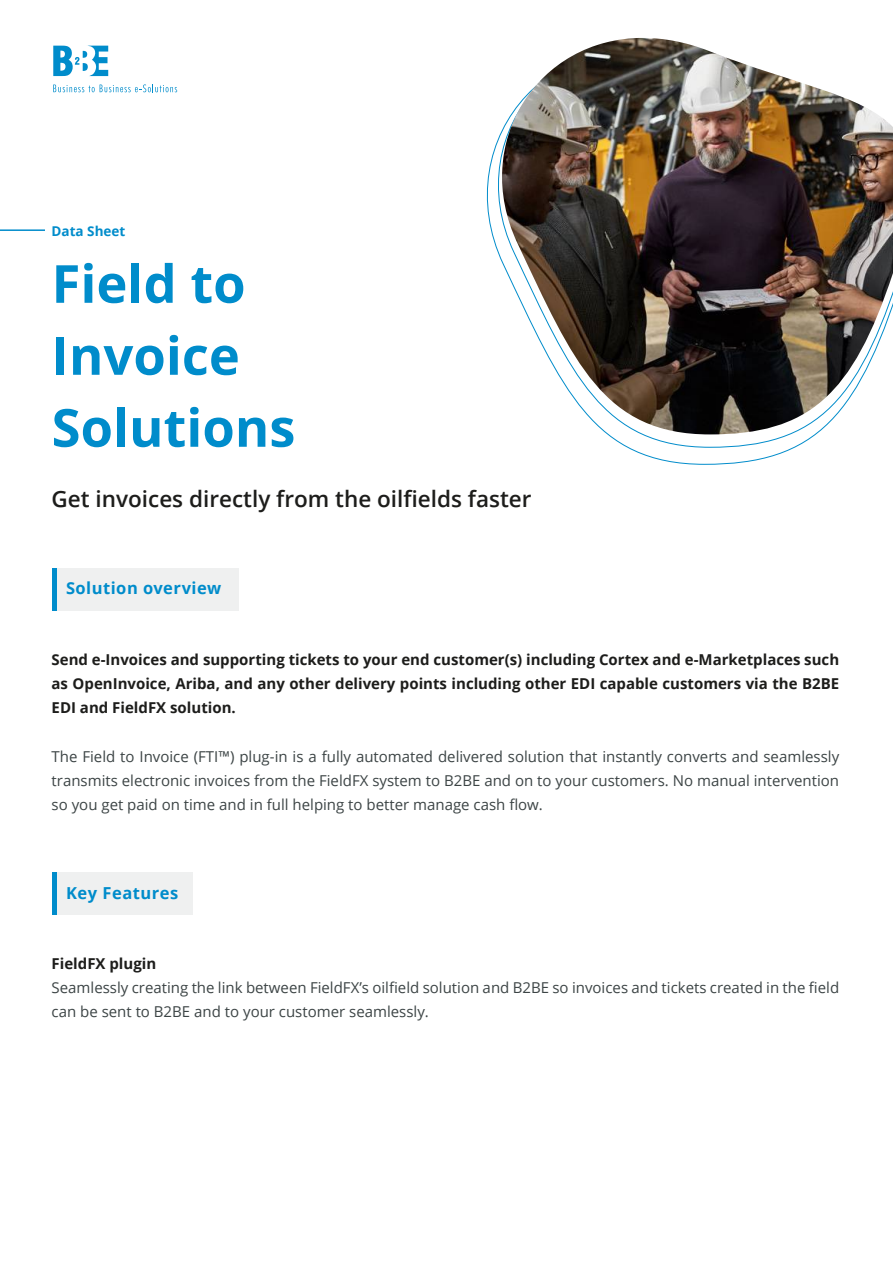
<style>
.page{position:relative;width:893px;height:1263px;background:#fff}
.page>*{position:absolute;margin:0;border:0;box-sizing:border-box;transform-origin:0 0}
.t1{font:700 52.5px/72px "Open Sans";color:#008ccb}
.t2{font:600 22.5px "Open Sans";color:#1d1d1b}
.t3{font:700 16.5px "Open Sans";letter-spacing:.03em;color:#008ccb}
.t4{font:15px/24px "Open Sans";color:#3c4445;text-align:justify}
.t5{font:700 15px/24px "Open Sans";color:#1d1d1b;text-align:justify}
.t6{font:700 13.5px "Open Sans";color:#008ccb}
</style>
<div class="page">
<img style="left:486px;top:38px;width:407px;height:396px">
<div style="left:52px;top:568px;width:187px;height:42px;background:#eff0f0"></div>
<div style="left:52px;top:568px;width:5px;height:42px;background:#008ccb"></div>
<div style="left:52px;top:872px;width:141px;height:43px;background:#eff0f0"></div>
<div style="left:52px;top:872px;width:5px;height:43px;background:#008ccb"></div>
<svg style="left:53px;top:45px;width:55px;height:31px"></svg>
<svg style="left:53px;top:84px;width:124px;height:8px"></svg>
<hr style="left:0;top:229px;width:45px;height:2px;background:#008ccb">
<p class="t6" style="left:52px;top:222px;width:75px">Data Sheet</p>
<h1 class="t1" style="left:52px;top:246px;width:245px">Field to<br>Invoice<br>Solutions</h1>
<h2 class="t2" style="left:52px;top:484px;width:482px">Get invoices directly from the oilfields faster</h2>
<p class="t3" style="left:66px;top:577px;width:157px">Solution overview</p>
<p class="t5" style="left:52px;top:647px;width:789px">Send e-Invoices and supporting tickets to your end customer(s) including Cortex and e-Marketplaces such as OpenInvoice, Ariba, and any other delivery points including other EDI capable customers via the B2BE EDI and FieldFX solution.</p>
<p class="t4" style="left:52px;top:744px;width:789px">The Field to Invoice (FTI™) plug-in is a fully automated delivered solution that instantly converts and seamlessly transmits electronic invoices from the FieldFX system to B2BE and on to your customers. No manual intervention so you get paid on time and in full helping to better manage cash flow.</p>
<p class="t3" style="left:66px;top:881px;width:114px">Key Features</p>
<p class="t5" style="left:52px;top:951px;width:106px">FieldFX plugin</p>
<p class="t4" style="left:52px;top:975px;width:789px">Seamlessly creating the link between FieldFX’s oilfield solution and B2BE so invoices and tickets created in the field can be sent to B2BE and to your customer seamlessly.</p>
</div>
